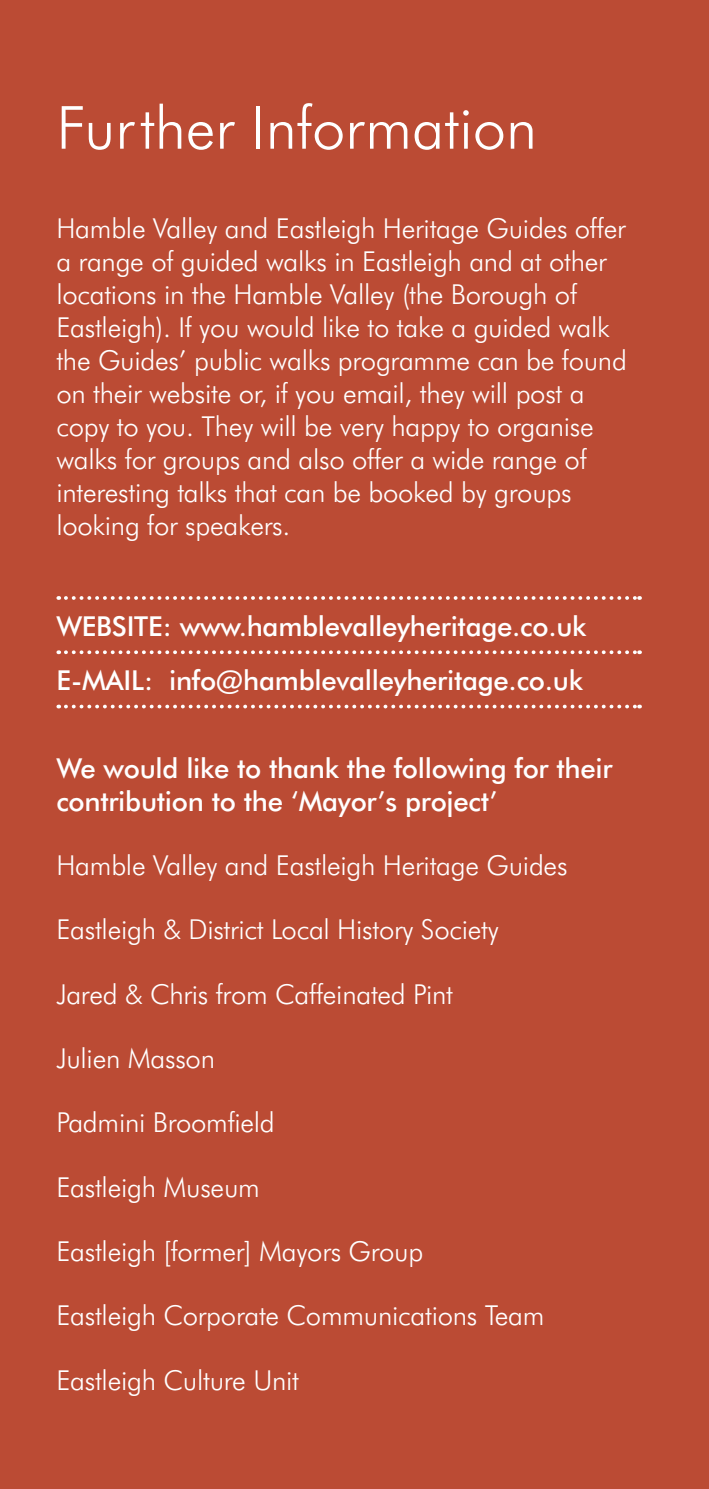
<style>
.page{position:relative;width:709px;height:1489px;background:#fff}
.page>*{position:absolute;margin:0;border:0;box-sizing:border-box;transform-origin:0 0}
.t1{font:300 59.5px "Futura BT";color:#fff}
.t2{font:300 27.5px/33px "Futura BT";letter-spacing:-.01em;color:#fff}
.t3{font:500 27.5px/54.2px "Futura BT";letter-spacing:-.01em;color:#fff}
</style>
<div class="page">
<div style="left:0;top:0;width:709px;height:1488px;background:#bb4b34"></div>
<svg style="left:66px;top:596px;width:574px;height:4px"></svg>
<svg style="left:66px;top:650px;width:574px;height:4px"></svg>
<svg style="left:66px;top:704px;width:574px;height:4px"></svg>
<h1 class="t1" style="left:56px;top:91px;width:482px">Further Information</h1>
<p class="t2" style="left:56px;top:211px;width:572px">Hamble Valley and Eastleigh Heritage Guides offer a range of guided walks in Eastleigh and at other locations in the Hamble Valley (the Borough of Eastleigh). If you would like to take a guided walk the Guides’ public walks programme can be found on their website or, if you email, they will post a copy to you. They will be very happy to organise walks for groups and also offer a wide range of interesting talks that can be booked by groups looking for speakers.</p>
<p class="t3" style="left:56px;top:599px;width:531px">WEBSITE: www.hamblevalleyheritage.co.uk<br>E-MAIL: info@hamblevalleyheritage.co.uk</p>
<p class="t3" style="left:56px;top:751px;width:557px;line-height:33px">We would like to thank the following for their contribution to the ‘Mayor’s project’</p>
<p class="t2" style="left:56px;top:848px;width:512px">Hamble Valley and Eastleigh Heritage Guides</p>
<p class="t2" style="left:56px;top:912px;width:444px">Eastleigh &amp; District Local History Society</p>
<p class="t2" style="left:56px;top:977px;width:398px">Jared &amp; Chris from Caffeinated Pint</p>
<p class="t2" style="left:56px;top:1041px;width:160px">Julien Masson</p>
<p class="t2" style="left:56px;top:1105px;width:220px">Padmini Broomfield</p>
<p class="t2" style="left:56px;top:1169px;width:205px">Eastleigh Museum</p>
<p class="t2" style="left:56px;top:1234px;width:368px">Eastleigh [former] Mayors Group</p>
<p class="t2" style="left:56px;top:1298px;width:489px">Eastleigh Corporate Communications Team</p>
<p class="t2" style="left:56px;top:1362px;width:244px">Eastleigh Culture Unit</p>
</div>
